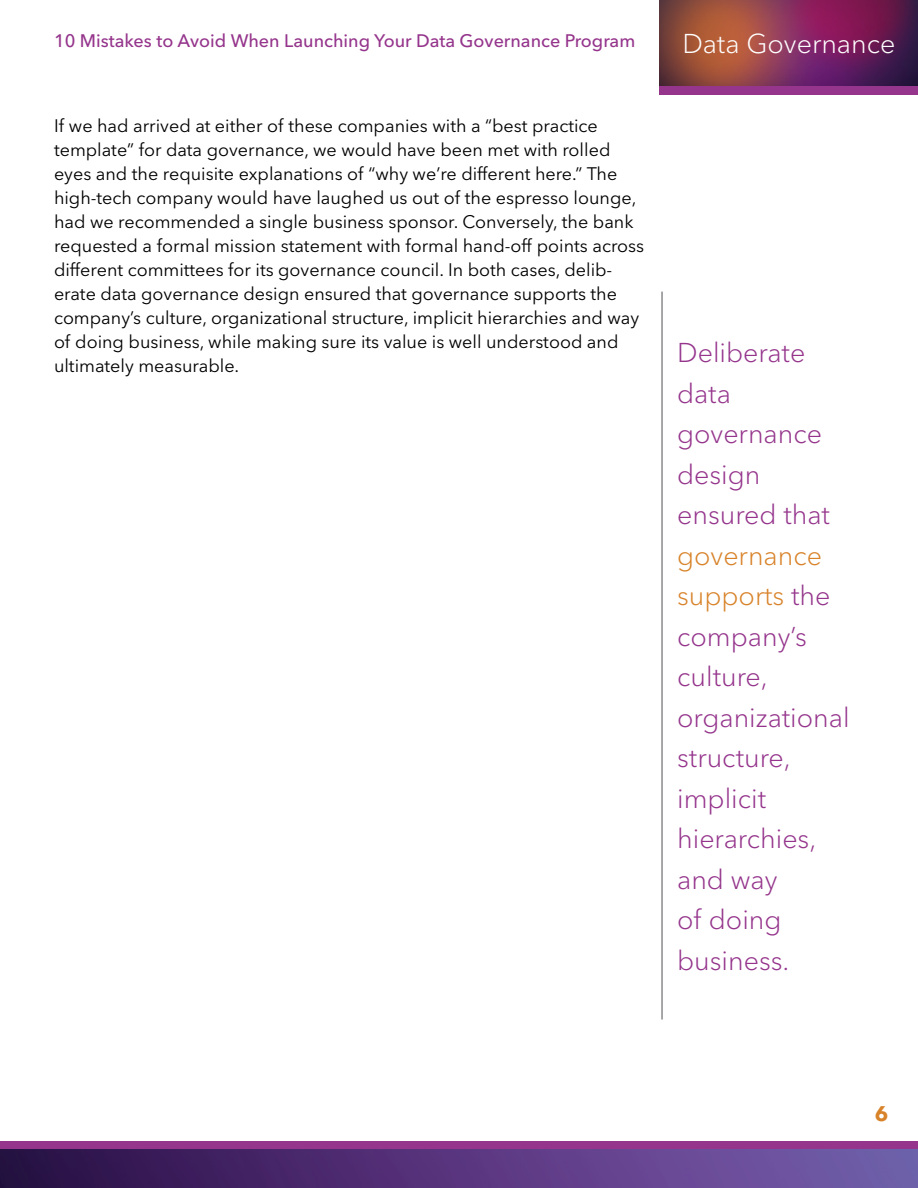
<style>
.page{position:relative;width:918px;height:1188px;background:#fff}
.page>*{position:absolute;margin:0;border:0;box-sizing:border-box;transform-origin:0 0}
.New_Call-Out{font:300 27px/40.5px "Avenir Next W1 G";color:#95358c}
.t1{font:300 27px "Avenir Next W1 G";color:#fff}
.t2{font:700 21px "Avenir Next W1 G";color:#d8832a}
.t3{font:18px/24px "Avenir Next W1 G";color:#000}
.t4{font:500 18px "Avenir Next W1 G";color:#95358c}
.s1{color:#d8832a}
</style>
<div class="page">
<img style="left:660px;top:0;width:258px;height:86px">
<hr style="left:661px;top:292px;width:2px;height:728px;background:#8a8a8d">
<div style="left:660px;top:86px;width:258px;height:9px;background:#95358c"></div>
<div style="left:0;top:1142px;width:918px;height:8px;background:#95358c"></div>
<img style="left:0;top:1150px;width:918px;height:38px">
<p class="t4" style="left:54px;top:30px;width:583px">10 Mistakes to Avoid When Launching Your Data Governance Program</p>
<p class="t3" style="left:54px;top:114px;width:592px">If we had arrived at either of these companies with a “best practice template” for data governance, we would have been met with rolled eyes and the requisite explanations of “why we’re different here.” The high-tech company would have laughed us out of the espresso lounge, had we recommended a single business sponsor. Conversely, the bank requested a formal mission statement with formal hand-off points across different committees for its governance council. In both cases, delib&shy;erate data governance design ensured that governance supports the company’s culture, organizational structure, implicit hierarchies and way of doing business, while making sure its value is well understood and ultimately measurable.</p>
<h1 class="t1" style="left:682px;top:28px;width:215px">Data Governance</h1>
<p class="New_Call-Out" style="left:677px;top:332px;width:174px">Deliberate data governance design ensured that <span class="s1">governance supports</span> the company’s culture, organizational structure, implicit hierarchies, and way<br>of doing business.</p>
<p class="t2" style="left:875px;top:1101px;width:15px">6</p>
</div>
